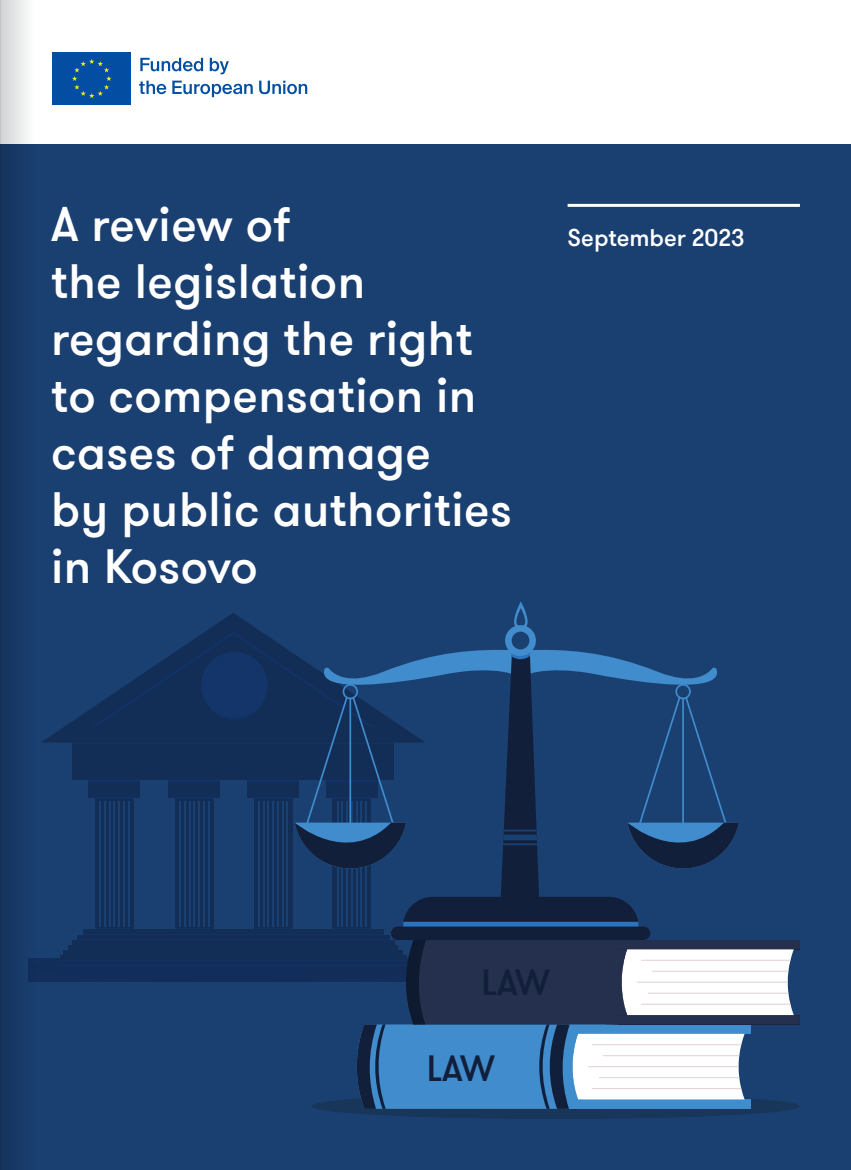
<style>
.page{position:relative;width:851px;height:1170px;background:#fff}
.page>*{position:absolute;margin:0;border:0;box-sizing:border-box;transform-origin:0 0}
.t1{font:500 48px/57px "GT Walsheim Pro";letter-spacing:.01em;color:#fff}
.t2{font:500 36px "GT Walsheim Pro";color:#121f3b}
.t3{font:500 24px "GT Walsheim Pro";color:#fff}
</style>
<div class="page">
<div style="left:0;top:145px;width:850px;height:1024px;background:#1a3f71"></div>
<hr style="left:567px;top:204px;width:232px;height:3px;background:#fff">
<div style="left:51px;top:51px;width:81px;height:55px;background:#034ea2"></div>
<svg style="left:72px;top:59px;width:39px;height:39px"></svg>
<svg style="left:140px;top:58px;width:63px;height:13px"></svg>
<svg style="left:210px;top:58px;width:19px;height:16px"></svg>
<svg style="left:139px;top:81px;width:27px;height:13px"></svg>
<svg style="left:172px;top:81px;width:81px;height:16px"></svg>
<svg style="left:259px;top:81px;width:48px;height:13px"></svg>
<div style="left:72px;top:742px;width:322px;height:38px;background:#122e57"></div>
<hr style="left:72px;top:742px;width:322px;height:2px;background:#1a59ab">
<hr style="left:99px;top:801px;width:2px;height:126px;background:#fff">
<hr style="left:104px;top:801px;width:1px;height:126px;background:#fff">
<hr style="left:109px;top:801px;width:1px;height:126px;background:#fff">
<hr style="left:114px;top:801px;width:1px;height:126px;background:#fff">
<hr style="left:118px;top:801px;width:2px;height:126px;background:#fff">
<hr style="left:123px;top:801px;width:2px;height:126px;background:#fff">
<hr style="left:128px;top:801px;width:1px;height:126px;background:#fff">
<hr style="left:95px;top:928px;width:39px;height:1px;background:#1a59ab">
<hr style="left:179px;top:801px;width:2px;height:126px;background:#fff">
<hr style="left:184px;top:801px;width:1px;height:126px;background:#fff">
<hr style="left:189px;top:801px;width:1px;height:126px;background:#fff">
<hr style="left:194px;top:801px;width:1px;height:126px;background:#fff">
<hr style="left:198px;top:801px;width:2px;height:126px;background:#fff">
<hr style="left:203px;top:801px;width:2px;height:126px;background:#fff">
<hr style="left:208px;top:801px;width:1px;height:126px;background:#fff">
<hr style="left:175px;top:928px;width:38px;height:1px;background:#1a59ab">
<hr style="left:258px;top:801px;width:1px;height:126px;background:#fff">
<hr style="left:263px;top:801px;width:1px;height:126px;background:#fff">
<hr style="left:267px;top:801px;width:2px;height:126px;background:#fff">
<hr style="left:272px;top:801px;width:2px;height:126px;background:#fff">
<hr style="left:277px;top:801px;width:1px;height:126px;background:#fff">
<hr style="left:282px;top:801px;width:1px;height:126px;background:#fff">
<hr style="left:286px;top:801px;width:2px;height:126px;background:#fff">
<hr style="left:254px;top:928px;width:38px;height:1px;background:#1a59ab">
<hr style="left:337px;top:801px;width:1px;height:126px;background:#fff">
<hr style="left:341px;top:801px;width:2px;height:126px;background:#fff">
<hr style="left:346px;top:801px;width:2px;height:126px;background:#fff">
<hr style="left:351px;top:801px;width:1px;height:126px;background:#fff">
<hr style="left:356px;top:801px;width:1px;height:126px;background:#fff">
<hr style="left:360px;top:801px;width:2px;height:126px;background:#fff">
<hr style="left:365px;top:801px;width:2px;height:126px;background:#fff">
<hr style="left:332px;top:928px;width:39px;height:1px;background:#1a59ab">
<div style="left:83px;top:929px;width:300px;height:5px;background:#122e57"></div>
<div style="left:77px;top:934px;width:312px;height:6px;background:#122e57"></div>
<svg style="left:42px;top:713px;width:43px;height:29px"></svg>
<div style="left:391px;top:926px;width:259px;height:13px;background:#121f3b;border-radius:7px"></div>
<svg style="left:85px;top:601px;width:653px;height:325px"></svg>
<svg style="left:36px;top:939px;width:763px;height:179px"></svg>
<svg style="left:1px;top:0;width:35px;height:1169px;fill:#173966"></svg>
<hr style="left:0;top:0;width:1px;height:1169px;background:#bcbec0">
<p class="t1" style="left:51px;top:197px;width:462px">A review of<br>the legislation regarding the right to compensation in cases of damage<br>by public authorities in Kosovo</p>
<p class="t3" style="left:567px;top:222px;width:178px">September 2023</p>
<p class="t2" style="left:426px;top:1045px;width:70px">LAW</p>
</div>
